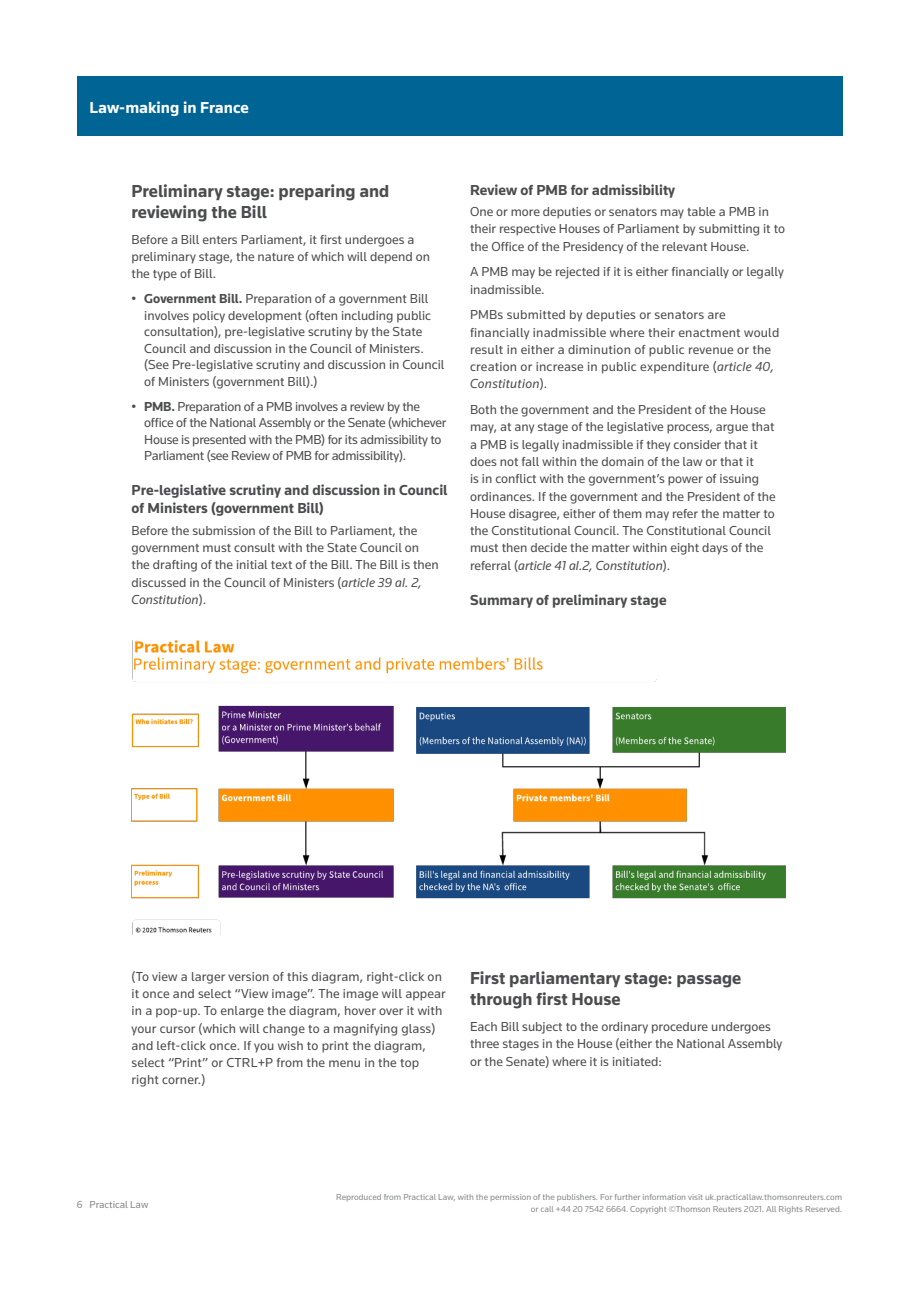
<style>
.page{position:relative;width:919px;height:1289px;background:#fff}
.page>*{position:absolute;margin:0;border:0;box-sizing:border-box;transform-origin:0 0}
.t1{font:700 18px/21px "Knowledge";color:#4b4c4d}
.t2{font:700 16.5px "Knowledge";color:#fff}
.t3{font:700 15px/18px "Knowledge";color:#4b4c4d}
.t4{font:13.5px/17.2px "Knowledge";color:#4b4c4d}
.t5{font:13.5px/16.5px "Knowledge";letter-spacing:-.02em;color:#4b4c4d}
.t6{font:10.5px "Knowledge";color:#86888b}
.t7{font:9px/12px "Knowledge";color:#86888b;text-align:right}
.s1{font-weight:700}
.s2{font-style:italic}
</style>
<div class="page">
<div style="left:77px;top:77px;width:765px;height:59px;background:#006494"></div>
<img style="left:131px;top:640px;width:655px;height:294px">
<p class="t2" style="left:89px;top:97px;width:161px">Law-making in France</p>
<h1 class="t1" style="left:131px;top:180px;width:259px">Preliminary stage: preparing and reviewing the Bill</h1>
<p class="t4" style="left:131px;top:230px;width:300px">Before a Bill enters Parliament, it first undergoes a preliminary stage, the nature of which will depend on the type of Bill.</p>
<p class="t4" style="left:144px;top:290px;width:302px;line-height:16.5px;text-indent:-13px">• <span class="s1">Government Bill.</span> Preparation of a government Bill involves policy development (often including public consultation), pre-legislative scrutiny by the State Council and discussion in the Council of Ministers. (See Pre-legislative scrutiny and discussion in Council of Ministers (government Bill).)</p>
<p class="t5" style="left:144px;top:398px;width:303px;text-indent:-13px">• <span class="s1">PMB.</span> Preparation of a PMB involves a review by the office of the National Assembly or the Senate (whichever House is presented with the PMB) for its admissibility to Parliament (see Review of PMB for admissibility).</p>
<p class="t3" style="left:131px;top:481px;width:317px">Pre-legislative scrutiny and discussion in Council of Ministers (government Bill)</p>
<p class="t4" style="left:131px;top:521px;width:309px">Before the submission of the Bill to Parliament, the government must consult with the State Council on the drafting of the initial text of the Bill. The Bill is then discussed in the Council of Ministers (<span class="s2">article 39 al. 2, Constitution</span>).</p>
<p class="t3" style="left:470px;top:180px;width:206px">Review of PMB for admissibility</p>
<p class="t4" style="left:470px;top:203px;width:316px">One or more deputies or senators may table a PMB in their respective Houses of Parliament by submitting it to the Office of the Presidency of the relevant House.</p>
<p class="t4" style="left:470px;top:263px;width:315px">A PMB may be rejected if it is either financially or legally inadmissible.</p>
<p class="t4" style="left:470px;top:306px;width:311px">PMBs submitted by deputies or senators are financially inadmissible where their enactment would result in either a diminution of public revenue or the creation or increase in public expenditure (<span class="s2">article 40, Constitution</span>).</p>
<p class="t4" style="left:470px;top:401px;width:307px">Both the government and the President of the House may, at any stage of the legislative process, argue that a PMB is legally inadmissible if they consider that it does not fall within the domain of the law or that it<br>is in conflict with the government’s power of issuing ordinances. If the government and the President of the House disagree, either of them may refer the matter to the Constitutional Council. The Constitutional Council must then decide the matter within eight days of the referral (<span class="s2">article 41 al.2, Constitution</span>).</p>
<p class="t3" style="left:470px;top:590px;width:198px">Summary of preliminary stage</p>
<p class="t4" style="left:131px;top:967px;width:315px">(To view a larger version of this diagram, right-click on it once and select “View image”. The image will appear in a pop-up. To enlarge the diagram, hover over it with your cursor (which will change to a magnifying glass) and left-click once. If you wish to print the diagram, select “Print” or CTRL+P from the menu in the top right corner.)</p>
<h1 class="t1" style="left:470px;top:967px;width:272px">First parliamentary stage: passage through first House</h1>
<p class="t4" style="left:470px;top:1017px;width:314px">Each Bill subject to the ordinary procedure undergoes three stages in the House (either the National Assembly or the Senate) where it is initiated:</p>
<p class="t6" style="left:77px;top:1198px;width:73px">6 Practical Law</p>
<p class="t7" style="left:336px;top:1190px;width:507px">Reproduced from Practical Law, with the permission of the publishers. For further information visit uk.practicallaw.thomsonreuters.com or call +44 20 7542 6664. Copyright ©Thomson Reuters 2021. All Rights Reserved.</p>
</div>
